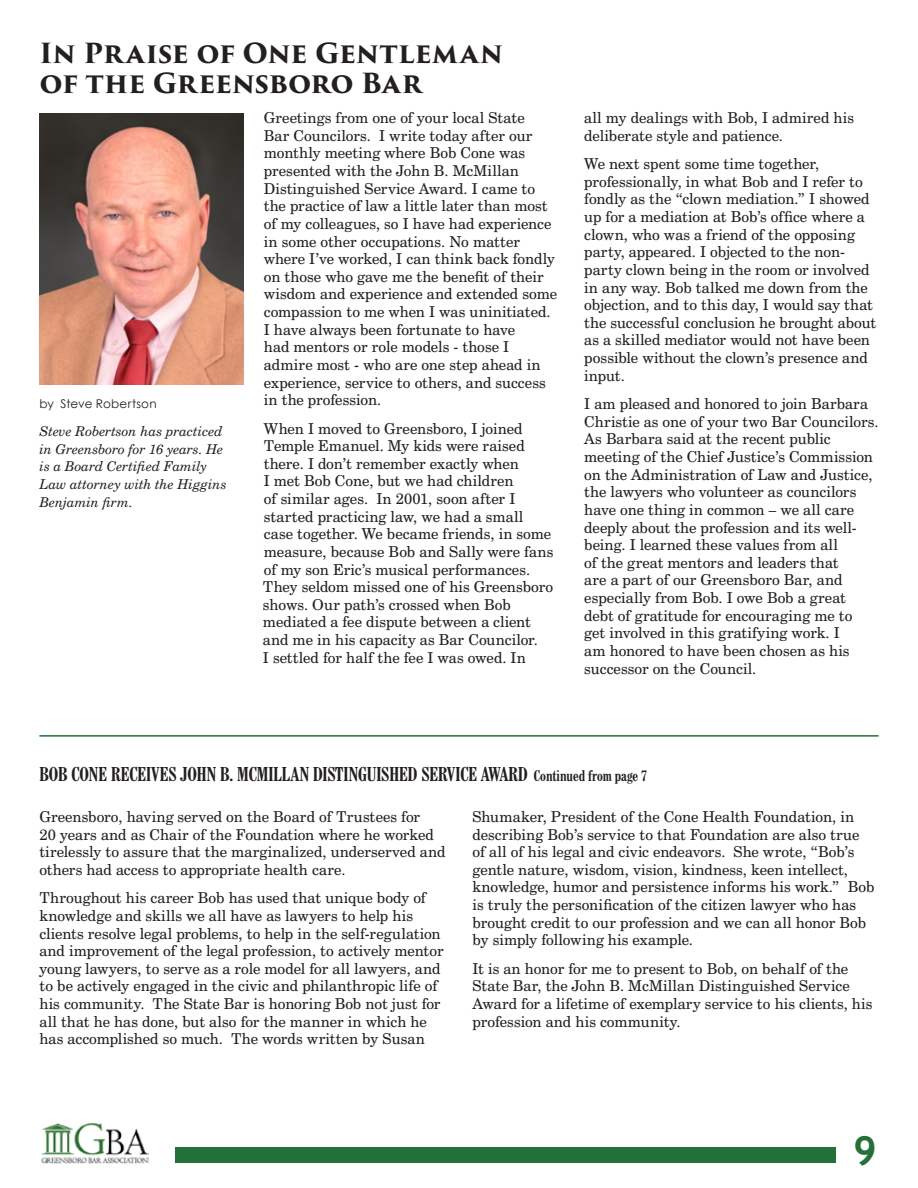
<style>
.page{position:relative;width:918px;height:1188px;background:#fff}
.page>*{position:absolute;margin:0;border:0;box-sizing:border-box;transform-origin:0 0}
.t1{font:700 40.5px "Trebuchet MS";color:#227138}
.t2{font:700 27px/30px "Trajan Pro 3";color:#231f20}
.t3{font:700 condensed 19.5px "Century Schoolbook BT";letter-spacing:-.005em;color:#231f20}
.t4{font:15px/17.7px "Century Schoolbook BT";letter-spacing:.005em;color:#231f20}
.t5{font:italic 13.5px/17.7px "Century Schoolbook BT";letter-spacing:.005em;color:#231f20}
.t6{font:12px "Century Gothic";letter-spacing:.015em;color:#231f20}
.s1{font-size:15px}
</style>
<div class="page">
<img style="left:41px;top:1123px;width:108px;height:41px">
<div style="left:175px;top:1147px;width:661px;height:15px;background:#227138"></div>
<hr style="left:39px;top:735px;width:840px;height:2px;background:#227138">
<img style="left:39px;top:113px;width:205px;height:271px">
<h2 class="t2" style="left:39px;top:39px;width:465px">In Praise of One Gentleman of the Greensboro Bar</h2>
<p class="t4" style="left:264px;top:109px;width:295px">Greetings from one of your local State<br>Bar Councilors. I write today after our monthly meeting where Bob Cone was presented with the John B. McMillan Distinguished Service Award. I came to the practice of law a little later than most of my colleagues, so I have had experience in some other occupations. No matter where I’ve worked, I can think back fondly on those who gave me the benefit of their wisdom and experience and extended some compassion to me when I was uninitiated.<br>I have always been fortunate to have<br>had mentors or role models - those I admire most - who are one step ahead in experience, service to others, and success in the profession.</p>
<p class="t4" style="left:263px;top:419px;width:292px">When I moved to Greensboro, I joined Temple Emanuel. My kids were raised there. I don’t remember exactly when<br>I met Bob Cone, but we had children<br>of similar ages. In 2001, soon after I started practicing law, we had a small case together. We became friends, in some measure, because Bob and Sally were fans of my son Eric’s musical performances.<br>They seldom missed one of his Greensboro shows. Our path’s crossed when Bob mediated a fee dispute between a client and me in his capacity as Bar Councilor.<br>I settled for half the fee I was owed. In</p>
<p class="t6" style="left:39px;top:396px;width:119px">by Steve Robertson</p>
<p class="t5" style="left:39px;top:422px;width:189px">Steve Robertson has practiced in Greensboro for 16 years. He is a Board Certified Family<br>Law attorney with the Higgins<br>Benjamin firm.</p>
<p class="t4" style="left:584px;top:109px;width:271px">all my dealings with Bob, I admired his deliberate style and patience.</p>
<p class="t4" style="left:584px;top:155px;width:294px">We next spent some time together, professionally, in what Bob and I refer to fondly as the “clown mediation.” I showed up for a mediation at Bob’s office where a clown, who was a friend of the opposing party, appeared. I objected to the non&shy;party clown being in the room or involved in any way. Bob talked me down from the objection, and to this day, I would say that the successful conclusion he brought about as a skilled mediator would not have been possible without the clown’s presence and input.</p>
<p class="t4" style="left:584px;top:395px;width:296px">I am pleased and honored to join Barbara Christie as one of your two Bar Councilors.<br>As Barbara said at the recent public meeting of the Chief Justice’s Commission on the Administration of Law and Justice, the lawyers who volunteer as councilors have one thing in common – we all care deeply about the profession and its well&shy;being. I learned these values from all<br>of the great mentors and leaders that<br>are a part of our Greensboro Bar, and especially from Bob. I owe Bob a great debt of gratitude for encouraging me to<br>get involved in this gratifying work. I<br>am honored to have been chosen as his successor on the Council.</p>
<h3 class="t3" style="left:39px;top:762px;width:609px">BOB CONE RECEIVES JOHN B. MCMILLAN DISTINGUISHED SERVICE AWARD <span class="s1">Continued from page 7</span></h3>
<p class="t4" style="left:39px;top:808px;width:408px">Greensboro, having served on the Board of Trustees for<br>20 years and as Chair of the Foundation where he worked tirelessly to assure that the marginalized, underserved and others had access to appropriate health care.</p>
<p class="t4" style="left:39px;top:889px;width:406px">Throughout his career Bob has used that unique body of knowledge and skills we all have as lawyers to help his clients resolve legal problems, to help in the self-regulation and improvement of the legal profession, to actively mentor young lawyers, to serve as a role model for all lawyers, and to be actively engaged in the civic and philanthropic life of his community. The State Bar is honoring Bob not just for all that he has done, but also for the manner in which he has accomplished so much. The words written by Susan</p>
<p class="t4" style="left:472px;top:808px;width:403px">Shumaker, President of the Cone Health Foundation, in describing Bob’s service to that Foundation are also true of all of his legal and civic endeavors. She wrote, “Bob’s gentle nature, wisdom, vision, kindness, keen intellect, knowledge, humor and persistence informs his work.” Bob is truly the personification of the citizen lawyer who has brought credit to our profession and we can all honor Bob by simply following his example.</p>
<p class="t4" style="left:472px;top:959px;width:401px">It is an honor for me to present to Bob, on behalf of the State Bar, the John B. McMillan Distinguished Service Award for a lifetime of exemplary service to his clients, his profession and his community.</p>
<h1 class="t1" style="left:853px;top:1125px;width:25px">9</h1>
</div>
